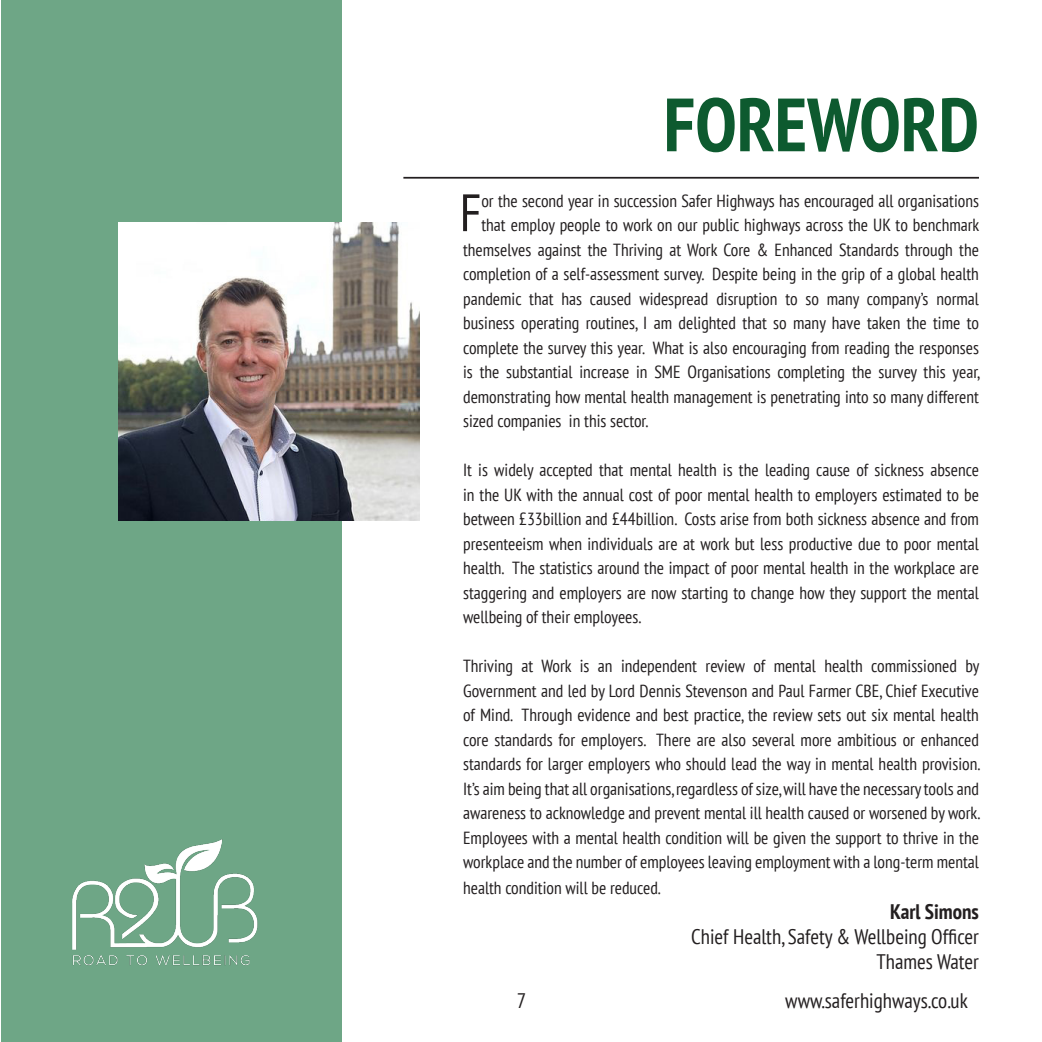
<style>
.page{position:relative;width:1042px;height:1042px;background:#fff}
.page>*{position:absolute;margin:0;border:0;box-sizing:border-box;transform-origin:0 0}
.t1{font:700 condensed 75.25px "PT Sans";color:#0d5a2f}
.t2{font:condensed 52.5px "PT Sans";color:#231f20}
.t3{font:condensed 21px/25.2px "PT Sans";color:#231f20;text-align:right}
.t4{font:700 condensed 21px "PT Sans";color:#231f20}
.t5{font:condensed 17.5px/24.5px "PT Sans";color:#231f20;text-align:justify}
</style>
<div class="page">
<hr style="left:403px;top:177px;width:576px;height:2px;background:#231f20">
<div style="left:1px;top:0;width:340px;height:1042px;background:#6ea686"></div>
<img style="left:119px;top:223px;width:300px;height:297px">
<img style="left:72px;top:839px;width:186px;height:127px">
<h1 class="t1" style="left:664px;top:75px;width:317px">FOREWORD</h1>
<h2 class="t2" style="left:460px;top:179px;width:23px">F</h2>
<p class="t5" style="left:481px;top:188px;width:499px">or the second year in succession Safer Highways has encouraged all organisations</p>
<p class="t5" style="left:481px;top:212px;width:499px">that employ people to work on our public highways across the UK to benchmark</p>
<p class="t5" style="left:463px;top:237px;width:517px">themselves against the Thriving at Work Core &amp; Enhanced Standards through the</p>
<p class="t5" style="left:463px;top:261px;width:517px">completion of a self-assessment survey. Despite being in the grip of a global health</p>
<p class="t5" style="left:463px;top:286px;width:517px">pandemic that has caused widespread disruption to so many company’s normal</p>
<p class="t5" style="left:463px;top:310px;width:517px">business operating routines, I am delighted that so many have taken the time to</p>
<p class="t5" style="left:463px;top:335px;width:517px">complete the survey this year. What is also encouraging from reading the responses</p>
<p class="t5" style="left:463px;top:359px;width:518px">is the substantial increase in SME Organisations completing the survey this year,</p>
<p class="t5" style="left:463px;top:384px;width:517px">demonstrating how mental health management is penetrating into so many different</p>
<p class="t5" style="left:463px;top:408px;width:187px">sized companies in this sector.</p>
<p class="t5" style="left:463px;top:457px;width:517px">It is widely accepted that mental health is the leading cause of sickness absence in the UK with the annual cost of poor mental health to employers estimated to be between £33billion and £44billion. Costs arise from both sickness absence and from presenteeism when individuals are at work but less productive due to poor mental health. The statistics around the impact of poor mental health in the workplace are staggering and employers are now starting to change how they support the mental wellbeing of their employees.</p>
<p class="t5" style="left:463px;top:653px;width:518px">Thriving at Work is an independent review of mental health commissioned by Government and led by Lord Dennis Stevenson and Paul Farmer CBE, Chief Executive of Mind. Through evidence and best practice, the review sets out six mental health core standards for employers. There are also several more ambitious or enhanced standards for larger employers who should lead the way in mental health provision.<br>It’s aim being that all organisations, regardless of size, will have the necessary tools and awareness to acknowledge and prevent mental ill health caused or worsened by work.<br>Employees with a mental health condition will be given the support to thrive in the workplace and the number of employees leaving employment with a long-term mental health condition will be reduced.</p>
<p class="t4" style="left:890px;top:897px;width:90px">Karl Simons</p>
<p class="t3" style="left:691px;top:923px;width:289px">Chief Health, Safety &amp; Wellbeing Officer<br>Thames Water</p>
<p class="t3" style="left:517px;top:987px;width:11px">7</p>
<p class="t3" style="left:785px;top:987px;width:184px">www.saferhighways.co.uk</p>
</div>
